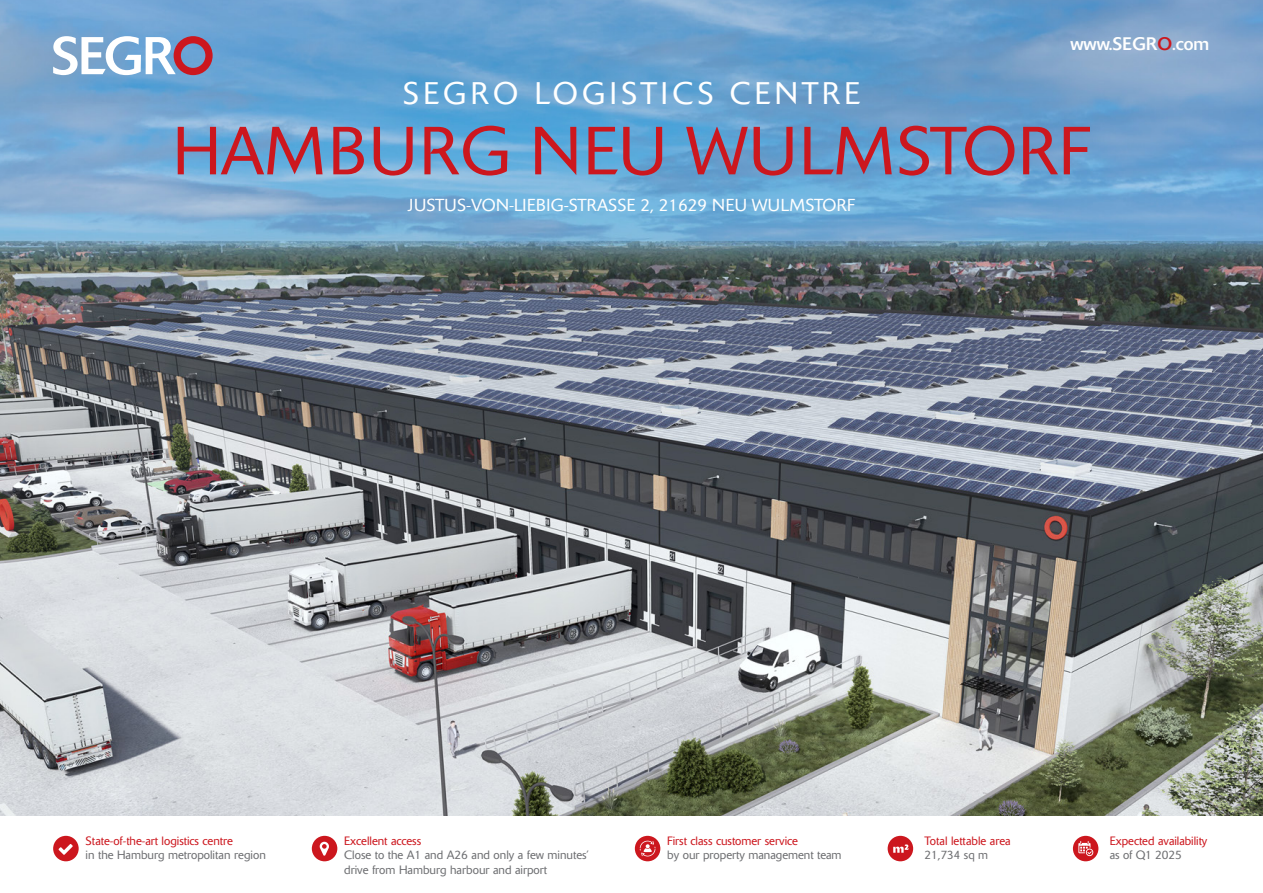
<style>
.page{position:relative;width:1263px;height:893px;background:#fff}
.page>*{position:absolute;margin:0;border:0;box-sizing:border-box;transform-origin:0 0}
.t1{font:300 67.2px "Delta BQ";letter-spacing:.02em;color:#cc171e}
.t2{font:300 30.9px "Delta BQ";letter-spacing:.14em;color:#fff}
.t3{font:18px "Delta BQ";color:#fff}
.t4{font:300 17.25px "Delta BQ";letter-spacing:.02em;color:#fff}
.t5{font:300 12px/14.4px "Delta BQ";color:#6d6e71}
.t6{font:300 12px "Delta BQ";color:#cc171e}
.s1{color:#cc171e}
</style>
<div class="page">
<img style="left:0;top:0;width:1263px;height:816px">
<svg style="left:53px;top:36px;width:160px;height:39px"></svg>
<div style="left:312px;top:836px;width:25px;height:25px;background:#cc171e;border-radius:50%"></div>
<svg style="left:320px;top:842px;width:9px;height:14px"></svg>
<div style="left:53px;top:836px;width:26px;height:25px;background:#cc171e;border-radius:50%"></div>
<svg style="left:59px;top:844px;width:14px;height:11px"></svg>
<div style="left:888px;top:836px;width:25px;height:25px;background:#cc171e;border-radius:50%"></div>
<svg style="left:893px;top:844px;width:16px;height:9px"></svg>
<div style="left:635px;top:836px;width:25px;height:25px;background:#cc171e;border-radius:50%"></div>
<svg style="left:640px;top:841px;width:15px;height:15px"></svg>
<div style="left:1073px;top:836px;width:25px;height:25px;background:#cc171e;border-radius:50%"></div>
<svg style="left:1078px;top:841px;width:15px;height:15px"></svg>
<h2 class="t2" style="left:403px;top:75px;width:459px">SEGRO LOGISTICS CENTRE</h2>
<h3 class="t3" style="left:1070px;top:32px;width:140px">www.SEGR<span class="s1">O</span>.com</h3>
<h1 class="t1" style="left:173px;top:111px;width:918px">HAMBURG NEU WULMSTORF</h1>
<h3 class="t4" style="left:408px;top:195px;width:449px">JUSTUS-VON-LIEBIG-STRASSE 2, 21629 NEU WULMSTORF</h3>
<p class="t6" style="left:86px;top:833px;width:149px">State-of-the-art logistics centre</p>
<p class="t5" style="left:86px;top:848px;width:182px">in the Hamburg metropolitan region</p>
<p class="t6" style="left:344px;top:833px;width:79px">Excellent access</p>
<p class="t5" style="left:344px;top:848px;width:246px">Close to the A1 and A26 and only a few minutes’ drive from Hamburg harbour and airport</p>
<p class="t6" style="left:667px;top:833px;width:132px">First class customer service</p>
<p class="t5" style="left:667px;top:848px;width:176px">by our property management team</p>
<p class="t6" style="left:924px;top:834px;width:88px">Total lettable area</p>
<p class="t5" style="left:924px;top:848px;width:65px">21,734 sq m</p>
<p class="t6" style="left:1110px;top:833px;width:99px">Expected availability</p>
<p class="t5" style="left:1110px;top:848px;width:74px">as of Q1 2025</p>
</div>
